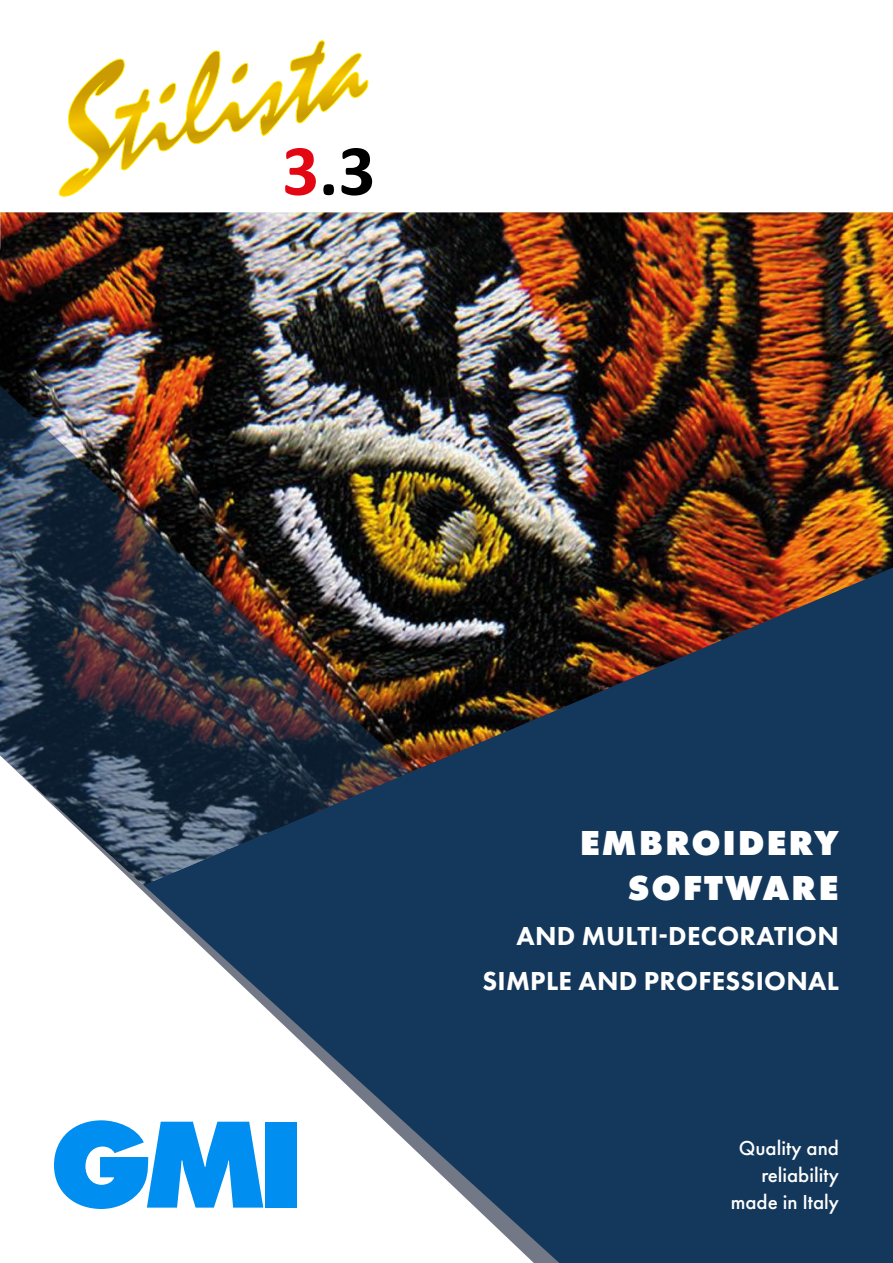
<style>
.page{position:relative;width:893px;height:1263px;background:#fff}
.page>*{position:absolute;margin:0;border:0;box-sizing:border-box;transform-origin:0 0}
.t1{font:800 36px/45px "Futura PT";letter-spacing:.05em;color:#fff;text-align:right}
.t2{font:800 27px/45px "Futura PT";letter-spacing:.01em;color:#fff;text-align:right}
.t3{font:500 21px/27px "Futura PT";color:#fff;text-align:right}
</style>
<div class="page">
<img style="left:0;top:212px;width:893px;height:355px">
<svg style="left:411px;top:567px;width:482px;height:696px;background:#1e354d"></svg>
<div style="left:534px;top:755px;width:25px;height:508px;background:#14385b"></div>
<svg style="left:136px;top:755px;width:398px;height:508px;fill:#14385b"></svg>
<svg style="left:54px;top:1120px;width:209px;height:89px"></svg>
<div style="left:265px;top:1122px;width:32px;height:85px;background:#008ef0"></div>
<svg style="left:58px;top:40px;width:310px;height:157px"></svg>
<svg style="left:285px;top:148px;width:31px;height:48px"></svg>
<svg style="left:323px;top:148px;width:49px;height:48px"></svg>
<img style="left:0;top:385px;width:411px;height:500px">
<h1 class="t1" style="left:580px;top:820px;width:261px">EMBROIDERY<br>SOFTWARE</h1>
<p class="t2" style="left:482px;top:913px;width:358px">AND MULTI-DECORATION<br>SIMPLE AND PROFESSIONAL</p>
<p class="t3" style="left:731px;top:1134px;width:110px">Quality and reliability made in Italy</p>
</div>
